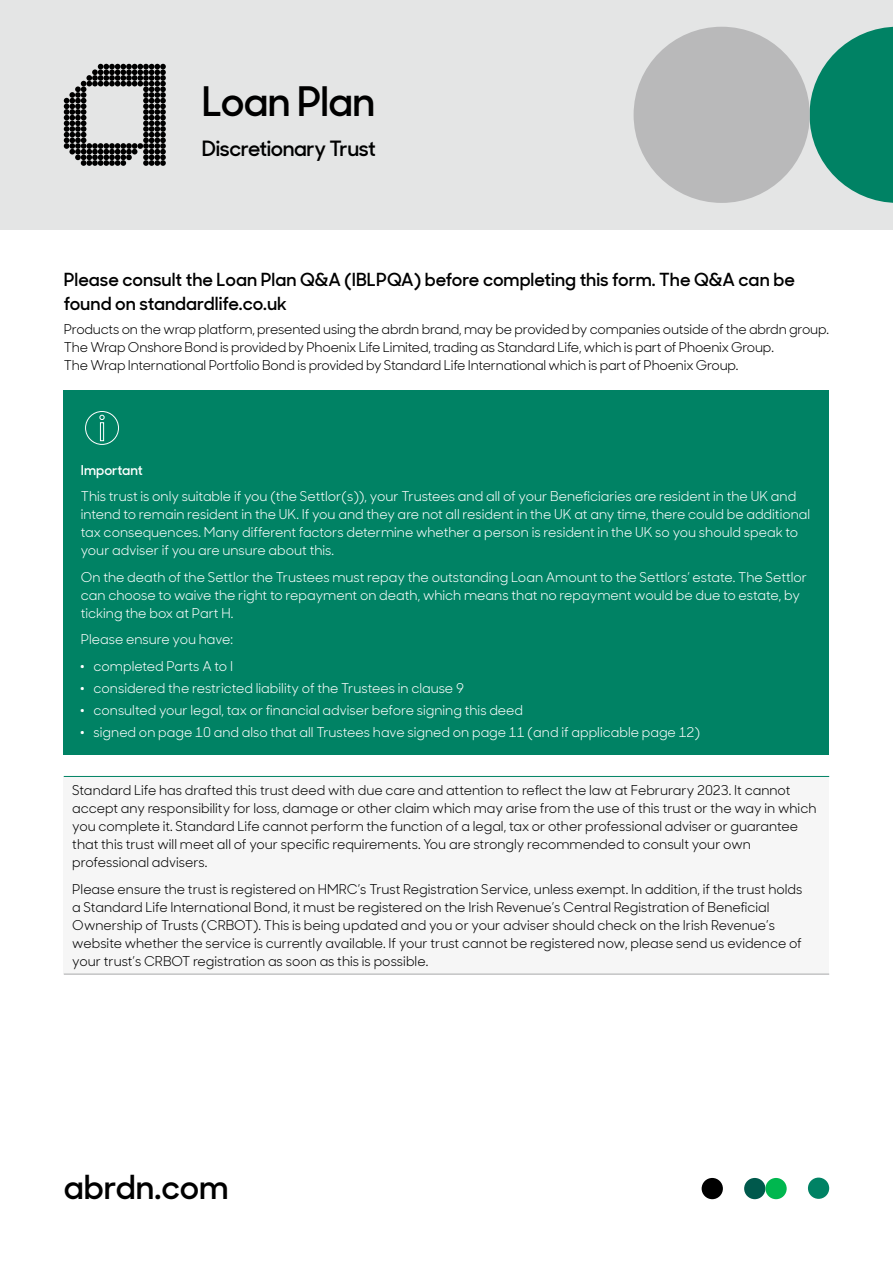
<style>
.page{position:relative;width:893px;height:1263px;background:#fff}
.page>*{position:absolute;margin:0;border:0;box-sizing:border-box;transform-origin:0 0}
.t1{font:600 40.5px "Sharp Sans Display No 1";letter-spacing:-.02em;color:#000}
.t2{font:600 33px "Sharp Sans Display No 1";color:#000}
.t3{font:600 21px "Sharp Sans Display No 1";letter-spacing:-.02em;color:#000}
.t4{font:600 18px/24px "Sharp Sans Display No 1";color:#000}
.t5{font:13.5px/18px "Sharp Sans Display No 1";color:#000}
.t6{font:13.5px/18px "Sharp Sans Display No 1";color:#fff}
.t7{font:600 13.5px "Sharp Sans Display No 1";color:#fff}
</style>
<div class="page">
<div style="left:0;top:0;width:893px;height:230px;background:#e4e5e5"></div>
<svg style="left:810px;top:27px;width:83px;height:176px"></svg>
<div style="left:634px;top:27px;width:176px;height:176px;background:#b9b9ba;border-radius:50%"></div>
<svg style="left:64px;top:64px;width:102px;height:102px"></svg>
<div style="left:744px;top:1178px;width:21px;height:21px;background:#00594c;border-radius:50%"></div>
<div style="left:808px;top:1177px;width:21px;height:22px;background:#008264;border-radius:50%"></div>
<div style="left:702px;top:1178px;width:21px;height:21px;background:#000;border-radius:50%"></div>
<div style="left:765px;top:1178px;width:22px;height:21px;background:#00b74f;border-radius:50%"></div>
<div style="left:64px;top:390px;width:765px;height:364px;background:#008264"></div>
<div style="left:85px;top:411px;width:34px;height:34px;border:1px solid #fff;border-radius:50%"></div>
<svg style="left:99px;top:414px;width:6px;height:27px"></svg>
<div style="left:64px;top:776px;width:765px;height:198px;background:#f6f6f6"></div>
<hr style="left:64px;top:974px;width:765px;height:1px;background:#a7a8a9">
<hr style="left:64px;top:776px;width:765px;height:1px;background:#008264">
<h1 class="t1" style="left:202px;top:70px;width:175px">Loan Plan</h1>
<h3 class="t3" style="left:202px;top:132px;width:175px">Discretionary Trust</h3>
<h3 class="t4" style="left:64px;top:266px;width:733px">Please consult the Loan Plan Q&amp;A (IBLPQA) before completing this form. The Q&amp;A can be found on standardlife.co.uk</h3>
<p class="t5" style="left:64px;top:319px;width:767px">Products on the wrap platform, presented using the abrdn brand, may be provided by companies outside of the abrdn group.<br>The Wrap Onshore Bond is provided by Phoenix Life Limited, trading as Standard Life, which is part of Phoenix Group.<br>The Wrap International Portfolio Bond is provided by Standard Life International which is part of Phoenix Group.</p>
<p class="t7" style="left:81px;top:459px;width:63px">Important</p>
<p class="t6" style="left:81px;top:486px;width:731px">This trust is only suitable if you (the Settlor(s)), your Trustees and all of your Beneficiaries are resident in the UK and intend to remain resident in the UK. If you and they are not all resident in the UK at any time, there could be additional tax consequences. Many different factors determine whether a person is resident in the UK so you should speak to your adviser if you are unsure about this.</p>
<p class="t6" style="left:81px;top:567px;width:728px">On the death of the Settlor the Trustees must repay the outstanding Loan Amount to the Settlors’ estate. The Settlor can choose to waive the right to repayment on death, which means that no repayment would be due to estate, by ticking the box at Part H.</p>
<p class="t6" style="left:81px;top:625px;width:154px;line-height:26.5px">Please ensure you have: <sup>.</sup> completed Parts A to I</p>
<p class="t6" style="left:81px;top:676px;width:621px;line-height:22.2px"><sup>.</sup> considered the restricted liability of the Trustees in clause 9<br><sup>.</sup> consulted your legal, tax or financial adviser before signing this deed<br><sup>.</sup> signed on page 10 and also that all Trustees have signed on page 11 (and if applicable page 12)</p>
<p class="t5" style="left:72px;top:780px;width:746px">Standard Life has drafted this trust deed with due care and attention to reflect the law at Februrary 2023. It cannot accept any responsibility for loss, damage or other claim which may arise from the use of this trust or the way in which you complete it. Standard Life cannot perform the function of a legal, tax or other professional adviser or guarantee that this trust will meet all of your specific requirements. You are strongly recommended to consult your own professional advisers.</p>
<p class="t5" style="left:72px;top:879px;width:732px">Please ensure the trust is registered on HMRC’s Trust Registration Service, unless exempt. In addition, if the trust holds a Standard Life International Bond, it must be registered on the Irish Revenue’s Central Registration of Beneficial Ownership of Trusts (CRBOT). This is being updated and you or your adviser should check on the Irish Revenue’s website whether the service is currently available. If your trust cannot be registered now, please send us evidence of your trust’s CRBOT registration as soon as this is possible.</p>
<h2 class="t2" style="left:64px;top:1162px;width:166px">abrdn.com</h2>
</div>
